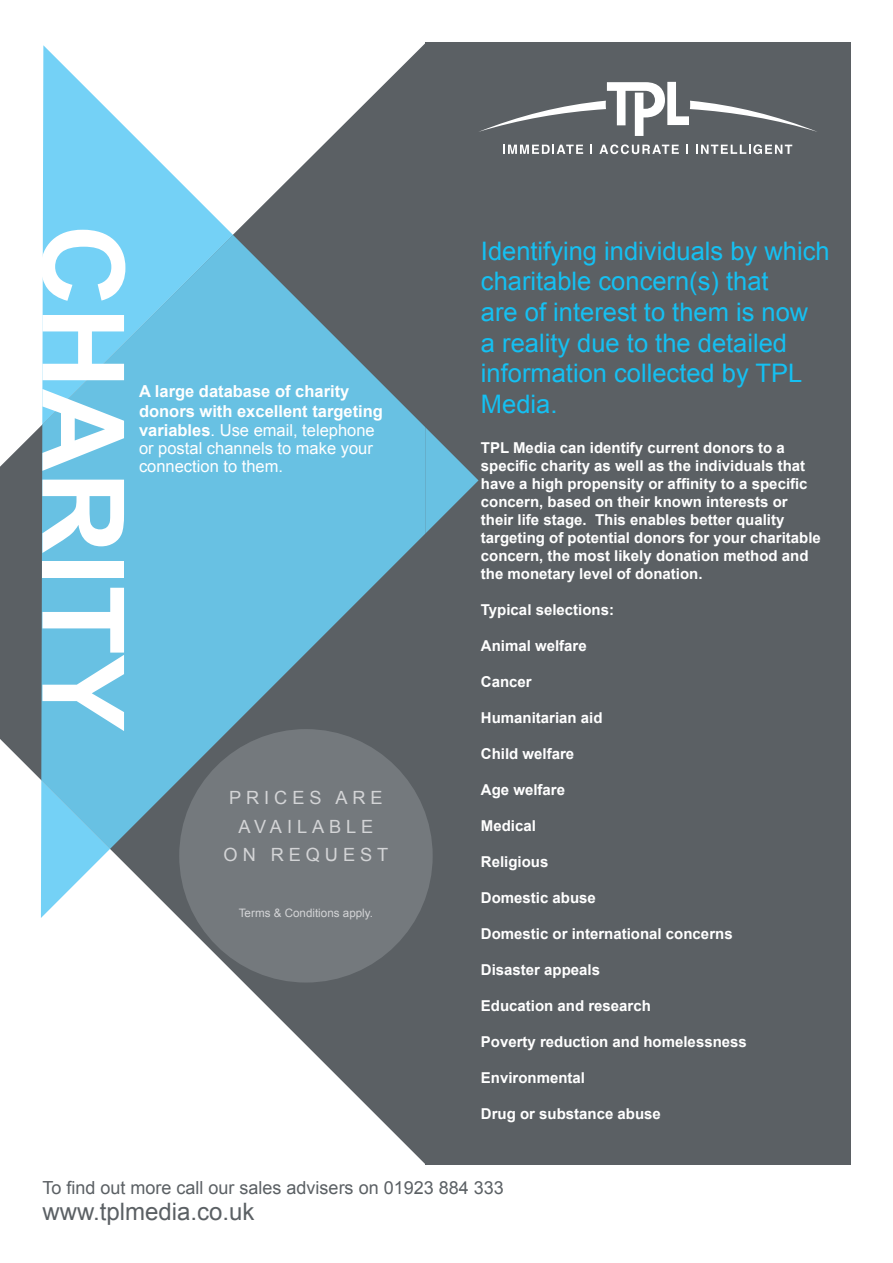
<style>
.page{position:relative;width:893px;height:1263px;background:#fff}
.page>*{position:absolute;margin:0;border:0;box-sizing:border-box;transform-origin:0 0}
.t1{font:700 114px "Arial";color:#fff}
.t2{font:25.5px/30.6px "Arial";color:#15c0f2}
.t3{font:24px "Arial";color:#5b6064}
.t4{font:18.15px/28.5px "Arial";letter-spacing:.27em;color:#d3d4d6;text-align:center}
.t5{font:18px "Arial";color:#5b6064}
.t6{font:700 16.5px/19.8px "Arial";color:#fff}
.t7{font:16.5px/18px "Arial";color:#fff}
.t8{font:700 15px/18px "Arial";color:#fff}
.t9{font:11.7px "Arial";color:#d3d4d6}
.s1{font-weight:400}
</style>
<div class="page">
<svg style="left:0;top:43px;width:425px;height:1121px"></svg>
<div style="left:425px;top:42px;width:425px;height:1123px;background:#5b6064"></div>
<svg style="left:503px;top:145px;width:80px;height:9px"></svg>
<svg style="left:590px;top:145px;width:2px;height:9px"></svg>
<svg style="left:599px;top:144px;width:80px;height:10px"></svg>
<svg style="left:686px;top:145px;width:2px;height:9px"></svg>
<svg style="left:696px;top:144px;width:96px;height:10px"></svg>
<svg style="left:479px;top:82px;width:338px;height:54px"></svg>
<svg style="left:41px;top:45px;width:192px;height:873px"></svg>
<svg style="left:41px;top:235px;width:384px;height:614px;background:#66aeca"></svg>
<svg style="left:425px;top:427px;width:53px;height:107px"></svg>
<div style="left:179px;top:729px;width:254px;height:253px;background:#74797d;border-radius:50%"></div>
<h1 class="t1" style="left:158px;top:224px;width:508px;rotate:90deg">CHARITY</h1>
<p class="t6" style="left:139px;top:382px;width:245px">A large database of charity donors with excellent targeting variables<span class="s1">. Use email, telephone</span></p>
<p class="t7" style="left:139px;top:440px;width:235px">or postal channels to make your connection to them.</p>
<p class="t4" style="left:224px;top:784px;width:166px">PRICES ARE<br>AVAILABLE<br>ON REQUEST</p>
<p class="t9" style="left:239px;top:905px;width:136px">Terms &amp; Conditions apply.</p>
<h2 class="t2" style="left:481px;top:236px;width:350px">Identifying individuals by which charitable concern(s) that<br>are of interest to them is now<br>a reality due to the detailed information collected by TPL<br>Media.</h2>
<p class="t8" style="left:481px;top:439px;width:341px">TPL Media can identify current donors to a specific charity as well as the individuals that have a high propensity or affinity to a specific concern, based on their known interests or their life stage. This enables better quality targeting of potential donors for your charitable concern, the most likely donation method and the monetary level of donation.</p>
<p class="t8" style="left:481px;top:601px;width:135px">Typical selections:</p>
<p class="t8" style="left:481px;top:637px;width:107px">Animal welfare</p>
<p class="t8" style="left:481px;top:673px;width:52px">Cancer</p>
<p class="t8" style="left:481px;top:709px;width:123px">Humanitarian aid</p>
<p class="t8" style="left:481px;top:745px;width:95px">Child welfare</p>
<p class="t8" style="left:481px;top:781px;width:86px">Age welfare</p>
<p class="t8" style="left:481px;top:817px;width:57px">Medical</p>
<p class="t8" style="left:481px;top:853px;width:69px">Religious</p>
<p class="t8" style="left:481px;top:889px;width:117px">Domestic abuse</p>
<p class="t8" style="left:481px;top:925px;width:253px">Domestic or international concerns</p>
<p class="t8" style="left:481px;top:961px;width:121px">Disaster appeals</p>
<p class="t8" style="left:481px;top:997px;width:172px">Education and research</p>
<p class="t8" style="left:481px;top:1033px;width:267px">Poverty reduction and homelessness</p>
<p class="t8" style="left:481px;top:1069px;width:106px">Environmental</p>
<p class="t8" style="left:481px;top:1105px;width:182px">Drug or substance abuse</p>
<p class="t5" style="left:43px;top:1176px;width:463px">To find out more call our sales advisers on 01923 884 333</p>
<h3 class="t3" style="left:43px;top:1195px;width:214px">www.tplmedia.co.uk</h3>
</div>
